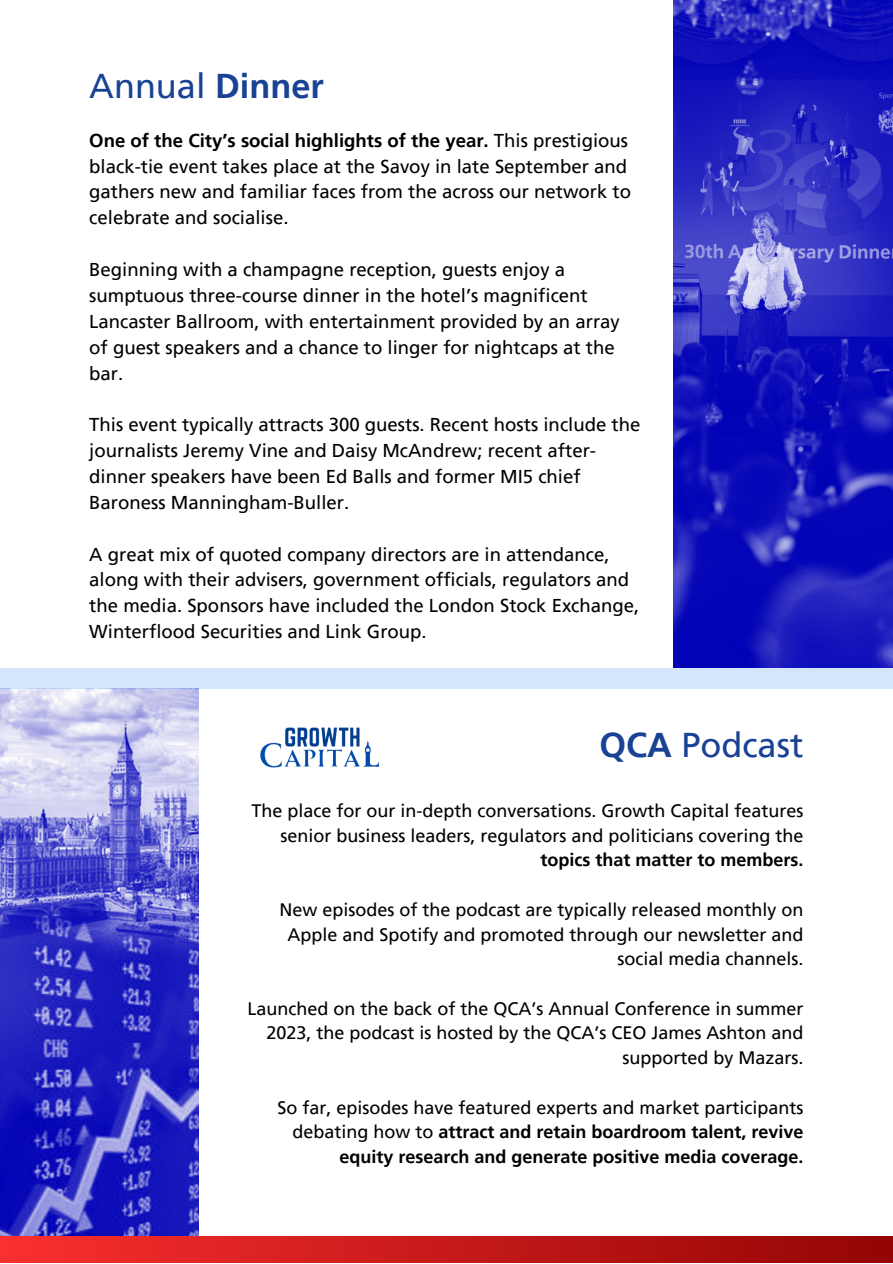
<style>
.page{position:relative;width:893px;height:1264px;background:#fff}
.page>*{position:absolute;margin:0;border:0;box-sizing:border-box;transform-origin:0 0}
.t1{font:34.35px "Frutiger LT Pro";color:#1a4294}
.t2{font:18.6px/25.8px "Frutiger LT Pro";color:#000}
.t3{font:18px/24.8px "Frutiger LT Pro";color:#000;text-align:right}
.t4{font:700 18px/24.8px "Frutiger LT Pro";color:#000;text-align:right}
.s1{font-weight:700}
.s2{font-weight:400}
</style>
<div class="page">
<img style="left:0;top:688px;width:199px;height:547px">
<div style="left:0;top:1235px;width:892px;height:27px;background:linear-gradient(to right,#fa2f2f,#930404)"></div>
<img style="left:674px;top:0;width:218px;height:667px">
<img style="left:260px;top:727px;width:120px;height:41px">
<div style="left:0;top:668px;width:892px;height:20px;background:#d4e6fb"></div>
<p class="t1" style="left:89px;top:64px;width:236px">Annual <span class="s1">Dinner</span></p>
<p class="t2" style="left:89px;top:127px;width:543px"><span class="s1">One of the City’s social highlights of the year.</span> This prestigious black-tie event takes place at the Savoy in late September and gathers new and familiar faces from the across our network to celebrate and socialise.</p>
<p class="t2" style="left:89px;top:256px;width:532px">Beginning with a champagne reception, guests enjoy a sumptuous three-course dinner in the hotel’s magnificent Lancaster Ballroom, with entertainment provided by an array of guest speakers and a chance to linger for nightcaps at the bar.</p>
<p class="t2" style="left:89px;top:412px;width:552px">This event typically attracts 300 guests. Recent hosts include the journalists Jeremy Vine and Daisy McAndrew; recent after&shy;dinner speakers have been Ed Balls and former MI5 chief Baroness Manningham-Buller.</p>
<p class="t2" style="left:89px;top:541px;width:551px">A great mix of quoted company directors are in attendance, along with their advisers, government officials, regulators and the media. Sponsors have included the London Stock Exchange, Winterflood Securities and Link Group.</p>
<p class="t1" style="left:599px;top:724px;width:205px"><span class="s1">QCA</span> Podcast</p>
<p class="t3" style="left:251px;top:798px;width:553px">The place for our in-depth conversations. Growth Capital features senior business leaders, regulators and politicians covering the <span class="s1">topics that matter to members.</span></p>
<p class="t3" style="left:279px;top:897px;width:525px">New episodes of the podcast are typically released monthly on<br>Apple and Spotify and promoted through our newsletter and social media channels.</p>
<p class="t3" style="left:247px;top:995px;width:557px">Launched on the back of the QCA’s Annual Conference in summer<br>2023, the podcast is hosted by the QCA’s CEO James Ashton and supported by Mazars.</p>
<p class="t4" style="left:277px;top:1094px;width:527px"><span class="s2">So far, episodes have featured experts and market participants debating how to</span> attract and retain boardroom talent, revive equity research and generate positive media coverage.</p>
</div>
